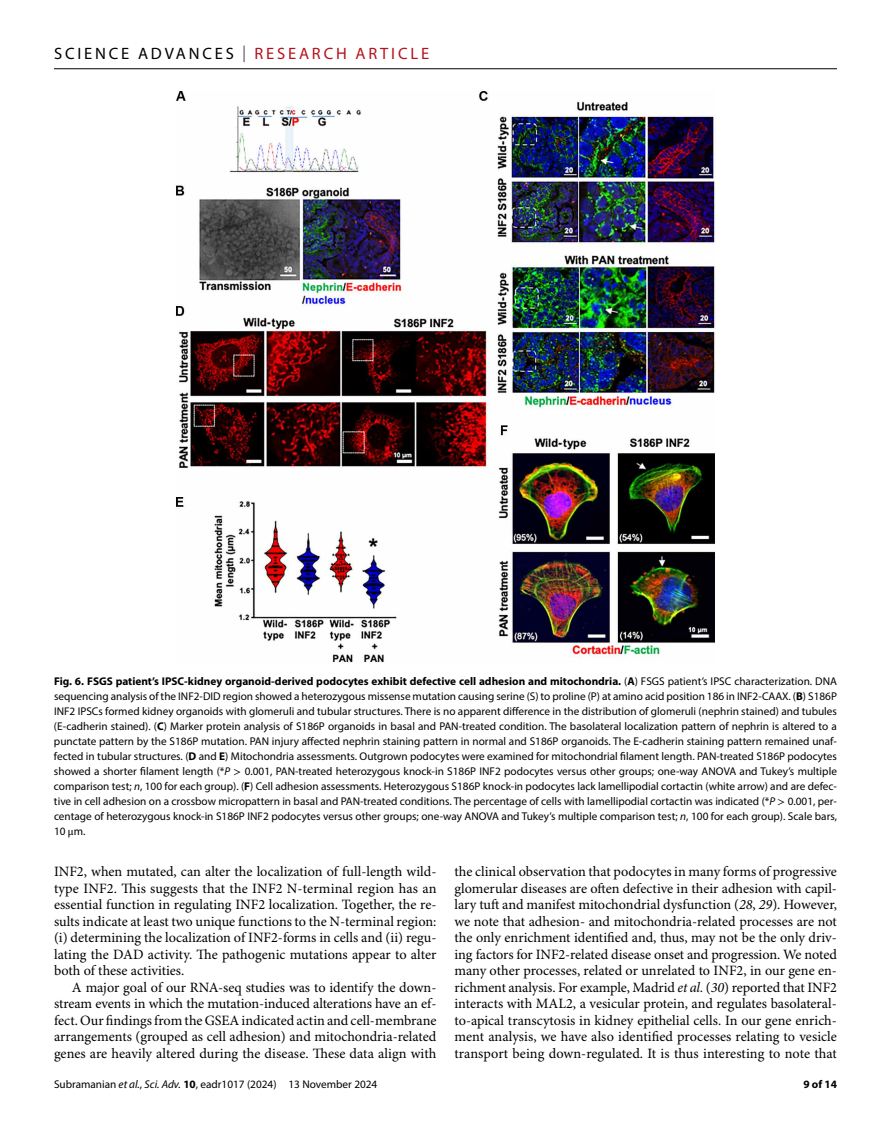
<style>
.page{position:relative;width:891px;height:1134px;background:#fff}
.page>*{position:absolute;margin:0;border:0;box-sizing:border-box;transform-origin:0 0}
.t1{font:16.5px "Myriad Pro";letter-spacing:.17em;color:#000}
.t2{font:14.25px/16.5px "Minion Pro";letter-spacing:.005em;color:#000;text-align:justify}
.t3{font:11.25px/15px "Myriad Pro";color:#000;text-align:justify}
.t4{font:700 11.25px/15px "Myriad Pro";color:#000}
.s1{font-weight:300}
.s2{color:#b5121b}
.s3{font-weight:400}
.s4{font-weight:700}
.s5{font-style:italic}
.s6{font-family:"STIX"}
</style>
<div class="page">
<hr style="left:54px;top:68px;width:783px;height:1px;background:#000">
<img style="left:176px;top:91px;width:540px;height:571px">
<p class="t1" style="left:54px;top:44px;width:376px">Scien ce Advan ces <span class="s1">|</span> <span class="s2">Resear ch Ar ticle</span></p>
<p class="t4" style="left:54px;top:673px;width:785px">Fig. 6. FSGS patient’s IPSC-kidney organoid-derived podocytes exhibit defective cell adhesion and mitochondria. <span class="s3">(</span>A<span class="s3">) FSGS patient’s IPSC characterization. DNA sequencing analysis of the INF2--DID</span></p>
<p class="t3" style="left:54px;top:688px;width:785px;text-indent:169px">region showed a heterozygous missense mutation causing serine (S) to proline (P) at amino acid position 186 in INF2--CAAX. (<span class="s4">B</span>) S186P INF2 IPSCs formed kidney organoids with glomeruli and tubular structures. There is no apparent difference in the distribution of glomeruli (nephrin stained) and tubules (E-cadherin stained). (<span class="s4">C</span>) Marker protein analysis of S186P organoids in basal and PAN-treated condition. The basolateral localization pattern of nephrin is altered to a punctate pattern by the S186P mutation. PAN injury affected nephrin staining pattern in normal and S186P organoids. The E-cadherin staining pattern remained unaf&shy;fected in tubular structures. (<span class="s4">D</span> and <span class="s4">E</span>) Mitochondria assessments. Outgrown podocytes were examined for mitochondrial filament length. PAN-treated S186P podocytes showed a shorter filament length (*<span class="s5">P</span> <span class="s6">&gt;</span> 0.001, PAN-treated heterozygous knock-in S186P INF2 podocytes versus other groups; one-way ANOVA and Tukey’s multiple comparison test; <span class="s5">n</span>, 100 for each group). (<span class="s4">F</span>) Cell adhesion assessments. Heterozygous S186P knock-in podocytes lack lamellipodial cortactin (white arrow) and are defec&shy;tive in cell adhesion on a crossbow micropattern in basal and PAN-treated conditions. The percentage of cells with lamellipodial cortactin was indicated (*<span class="s5">P</span> <span class="s6">&gt;</span> 0.001, per&shy;centage of heterozygous knock-in S186P INF2 podocytes versus other groups; one-way ANOVA and Tukey’s multiple comparison test; <span class="s5">n</span>, 100 for each group). Scale bars, 10 <span class="s6">μ</span>m.</p>
<p class="t2" style="left:54px;top:864px;width:384px">INF2, when mutated, can alter the localization of full-length wild&shy;type INF2. This suggests that the INF2 N-terminal region has an essential function in regulating INF2 localization. Together, the re&shy;sults indicate at least two unique functions to the N-terminal region: (i) determining the localization of INF2-forms in cells and (ii) regu&shy;lating the DAD activity. The pathogenic mutations appear to alter both of these activities.</p>
<p class="t2" style="left:54px;top:979px;width:384px;text-indent:18px">A major goal of our RNA-seq studies was to identify the down&shy;stream events in which the mutation-induced alterations have an ef&shy;fect. Our findings from the GSEA indicated actin and cell-membrane arrangements (grouped as cell adhesion) and mitochondria-related genes are heavily altered during the disease. These data align with</p>
<p class="t3" style="left:54px;top:1076px;width:325px">Subramanian <span class="s5">et al.</span>, <span class="s5">Sci. Adv.</span> <span class="s4">10</span>, eadr1017 (2024) 13 November 2024</p>
<p class="t2" style="left:454px;top:864px;width:384px">the clinical observation that podocytes in many forms of progressive glomerular diseases are often defective in their adhesion with capil&shy;lary tuft and manifest mitochondrial dysfunction (<span class="s5">28</span>, <span class="s5">29</span>). However, we note that adhesion- and mitochondria-related processes are not the only enrichment identified and, thus, may not be the only driv&shy;ing factors for INF2-related disease onset and progression. We noted many other processes, related or unrelated to INF2, in our gene en&shy;richment analysis. For example, Madrid <span class="s5">et al.</span> (<span class="s5">30</span>) reported that INF2 interacts with MAL2, a vesicular protein, and regulates basolateral&shy;to-apical transcytosis in kidney epithelial cells. In our gene enrich&shy;ment analysis, we have also identified processes relating to vesicle transport being down-regulated. It is thus interesting to note that</p>
<p class="t4" style="left:803px;top:1076px;width:35px">9 of 14</p>
</div>
